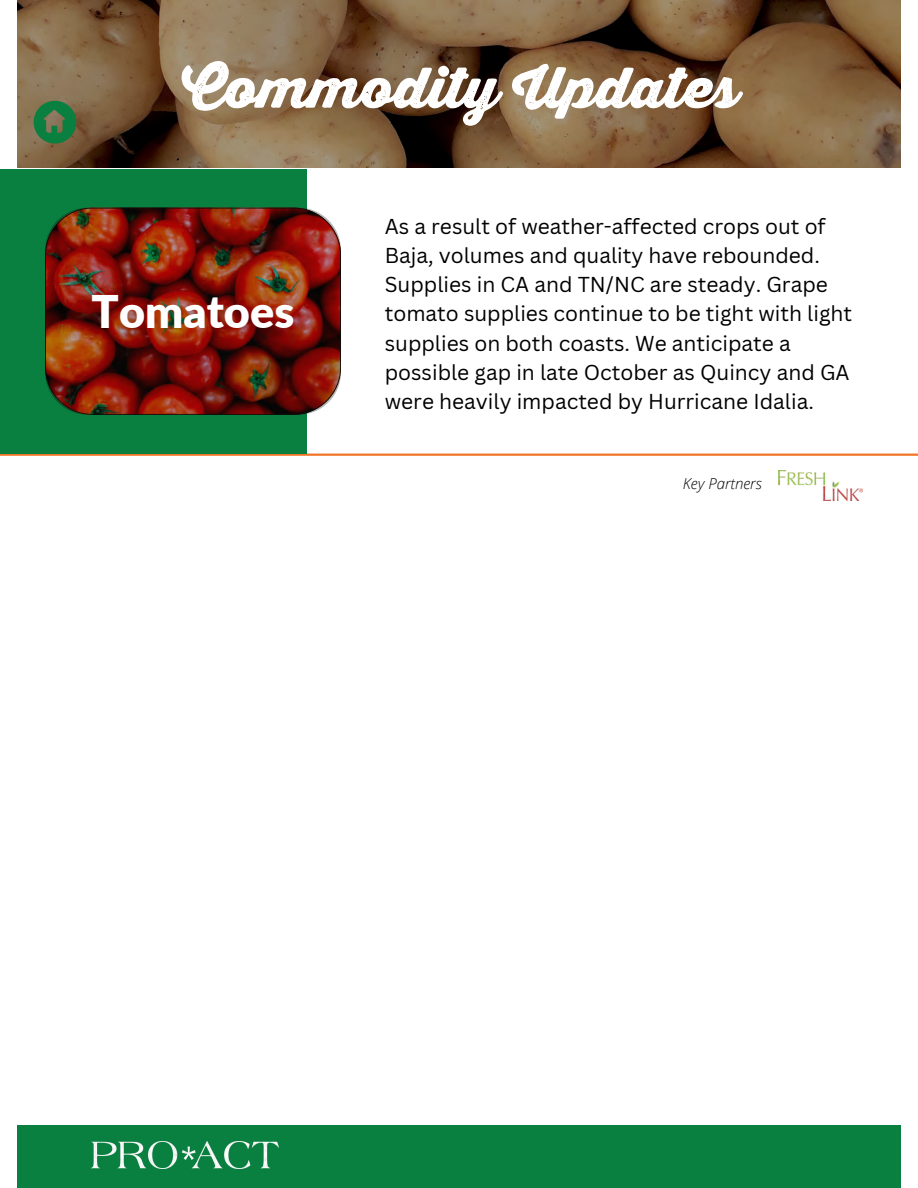
<style>
.page{position:relative;width:918px;height:1188px;background:#fff}
.page>*{position:absolute;margin:0;border:0;box-sizing:border-box;transform-origin:0 0}
.t1{font:55.65px "Thirsty Rough Blk";color:#fff}
.t2{font:900 45px "Lato";color:#fff}
.t3{font:21px/29.2px "Canva Sans";color:#000}
.t4{font:italic 300 15px "Open Sans";color:#000}
</style>
<div class="page">
<div style="left:17px;top:1125px;width:884px;height:63px;background:#097f40"></div>
<img style="left:92px;top:1141px;width:187px;height:27px">
<hr style="left:0;top:454px;width:918px;height:2px;background:#f17427">
<div style="left:0;top:169px;width:307px;height:285px;background:#097f40"></div>
<img style="left:45px;top:208px;width:296px;height:207px">
<img style="left:778px;top:470px;width:85px;height:31px">
<svg style="left:17px;top:0;width:884px;height:168px;background:#785b3d"></svg>
<svg style="left:34px;top:101px;width:42px;height:43px;background:#387947"></svg>
<p class="t1" style="left:181px;top:52px;width:558px">Commodity Updates</p>
<p class="t2" style="left:92px;top:284px;width:204px">Tomatoes</p>
<p class="t3" style="left:385px;top:211px;width:469px">As a result of weather-affected crops out of Baja, volumes and quality have rebounded.<br>Supplies in CA and TN/NC are steady. Grape tomato supplies continue to be tight with light supplies on both coasts. We anticipate a possible gap in late October as Quincy and GA were heavily impacted by Hurricane Idalia.</p>
<p class="t4" style="left:683px;top:473px;width:81px">Key Partners</p>
</div>
